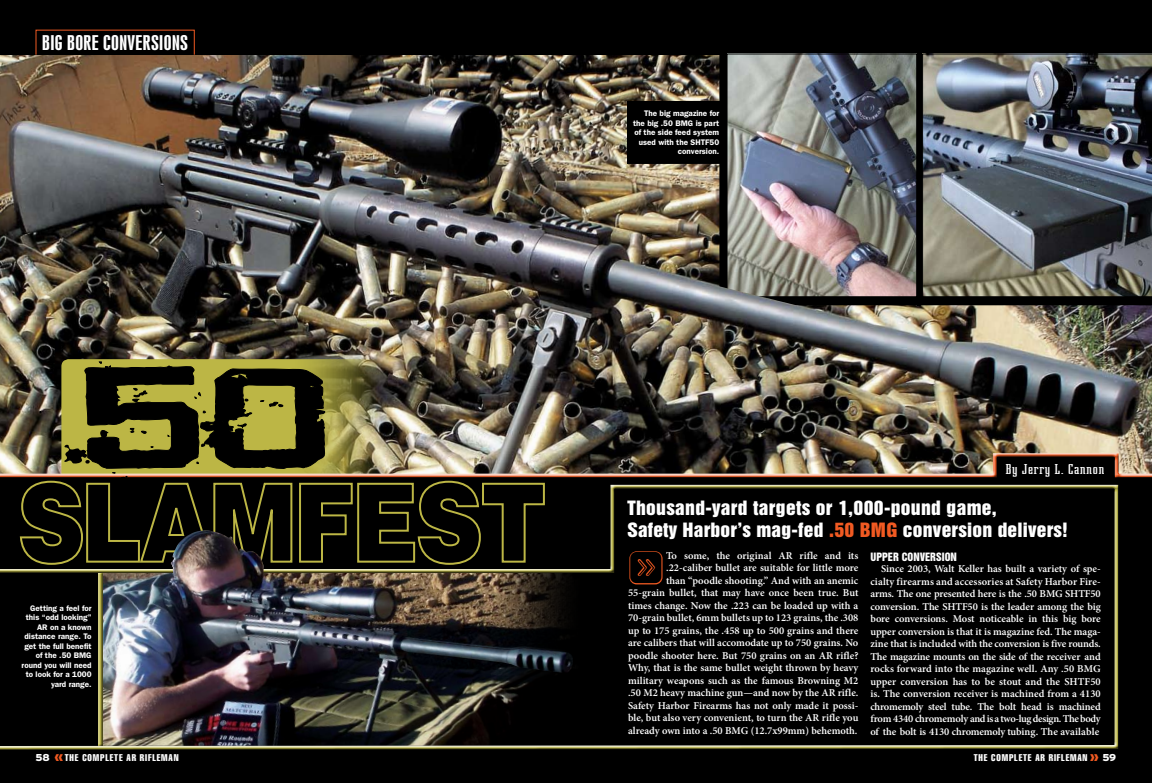
<style>
.page{position:relative;width:1152px;height:783px;background:#fff}
.page>*{position:absolute;margin:0;border:0;box-sizing:border-box;transform-origin:0 0}
.t1{font:142.7px "House Movements PS Soiled";color:#000;scale:1.5 1}
.t2{font:38.9px "Button Bonus Rounded Negative";color:#000}
.t3{font:19px "Swiss 924 BT Regular B";letter-spacing:.02em;color:#fff;scale:1.1 1}
.t4{font:18px/21.5px "Swiss 921 BT Regular A";letter-spacing:.015em;color:#fff;scale:1.1 1}
.t5{font:15px "Robotik Plain";letter-spacing:.035em;color:#fff;scale:1.5 1}
.t6{font:600 10.5px/12.5px "Minion Pro";color:#fff;text-align:right}
.t7{font:10.5px "Swiss 921 BT Regular A";letter-spacing:.01em;color:#fff}
.t8{font:extra-condensed 9.5px "Swiss 911 BT";letter-spacing:.085em;color:#fff}
.t9{font:600 8.1px/9.5px "Franklin Gothic";color:#fff;text-align:right}
.s1{font-family:"Blast";font-size:229.6px}
.s2{color:#f15a22}
.s3{font-family:"Interstate";font-weight:900;font-stretch:normal;font-size:10px}
.s4{font-family:"Interstate";font-weight:900;font-stretch:normal;font-size:13px;color:#f15a22}
</style>
<div class="page">
<img style="left:0;top:55px;width:1152px;height:306px">
<div style="left:0;top:0;width:1152px;height:55px;background:#000"></div>
<div style="left:0;top:477px;width:1152px;height:306px;background:#000"></div>
<div style="left:0;top:484px;width:1119px;height:266px;background:#000;opacity:.75"></div>
<img style="left:171px;top:585px;width:402px;height:88px">
<svg style="left:922px;top:53px;width:230px;height:244px;background:#3b3f46"></svg>
<img style="left:142px;top:55px;width:999px;height:306px">
<img style="left:0;top:361px;width:1152px;height:224px">
<h3 class="t3" style="left:42px;top:31px;width:134px">BIG BORE CONVERSIONS</h3>
<h1 class="t1" style="left:59px;top:326px;width:187px"><span class="s1">.</span>50</h1>
<p class="t9" style="left:22px;top:603px;width:71px">Getting a feel for this “odd looking”<br>AR on a known distance range. To get the full benefit of the .50 BMG round you will need to look for a 1000 yard range.</p>
<p class="t9" style="left:633px;top:108px;width:88px">The big magazine for the big .50 BMG is part of the side feed system used with the SHTF50 conversion.</p>
<h3 class="t5" style="left:1006px;top:460px;width:67px">By Jerry L. Cannon</h3>
<h3 class="t4" style="left:628px;top:497px;width:401px">Thousand-yard targets or 1,000-pound game,<br>Safety Harbor’s mag-fed <span class="s2">.50 BMG</span> conversion delivers!</h3>
<p class="t6" style="left:628px;top:549px;width:232px">To some, the original AR rifle and its .22-caliber bullet are suitable for little more<br>than “poodle shooting.” And with an anemic 55-grain bullet, that may have once been true. But times change. Now the .223 can be loaded up with a 70-grain bullet, 6mm bullets up to 123 grains, the .308 up to 175 grains, the .458 up to 500 grains and there are calibers that will accomodate up to 750 grains. No poodle shooter here. But 750 grains on an AR rifle?<br>Why, that is the same bullet weight thrown by heavy military weapons such as the famous Browning M2 .50 M2 heavy machine gun—and now by the AR rifle.<br>Safety Harbor Firearms has not only made it possi&shy;ble, but also very convenient, to turn the AR rifle you already own into a .50 BMG (12.7x99mm) behemoth.</p>
<p class="t7" style="left:870px;top:550px;width:88px">Upper Conversion</p>
<h2 class="t2" style="left:626px;top:551px;width:40px">g</h2>
<p class="t6" style="left:870px;top:562px;width:232px;text-align:justify;text-indent:11px">Since 2003, Walt Keller has built a variety of spe&shy;cialty firearms and accessories at Safety Harbor Fire&shy;arms. The one presented here is the .50 BMG SHTF50 conversion. The SHTF50 is the leader among the big bore conversions. Most noticeable in this big bore upper conversion is that it is magazine fed. The maga&shy;zine that is included with the conversion is five rounds.<br>The magazine mounts on the side of the receiver and rocks forward into the magazine well. Any .50 BMG upper conversion has to be stout and the SHTF50 is. The conversion receiver is machined from a 4130 chromemoly steel tube. The bolt head is machined from 4340 chromemoly and is a two-lug design. The body of the bolt is 4130 chromemoly tubing. The available</p>
<p class="t8" style="left:35px;top:752px;width:145px"><span class="s3">58</span> <span class="s4">«</span>THE COMPLETE AR RIFLEMAN</p>
<p class="t8" style="left:974px;top:752px;width:144px">THE COMPLETE AR RIFLEMAN <span class="s4">»</span> <span class="s3">59</span></p>
</div>
